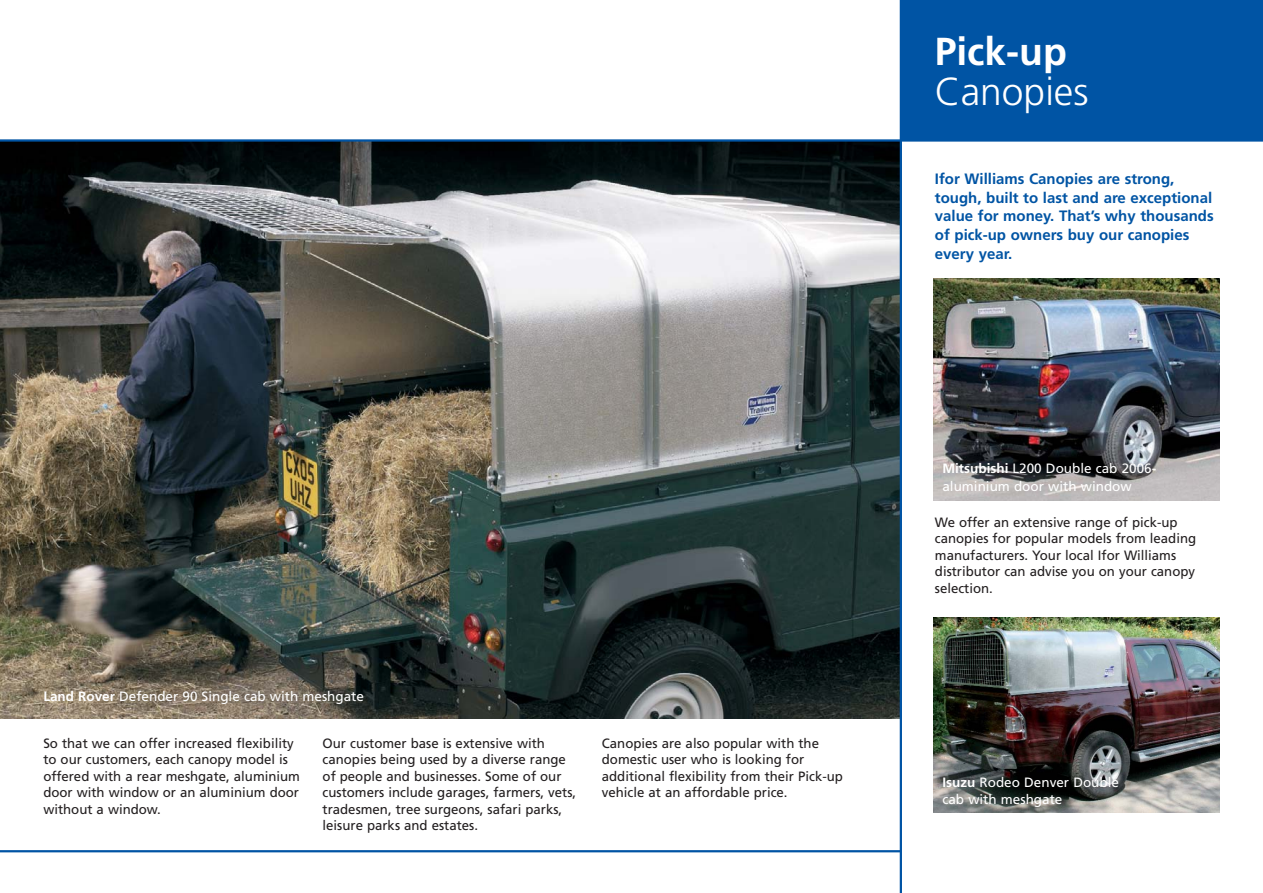
<style>
.page{position:relative;width:1263px;height:893px;background:#fff}
.page>*{position:absolute;margin:0;border:0;box-sizing:border-box;transform-origin:0 0}
.t1{font:300 39px "Frutiger";color:#fff}
.t2{font:700 39px "Frutiger";color:#fff}
.t3{font:700 15px/18.8px "Frutiger";color:#0054a4}
.t4{font:13.5px/16.5px "Frutiger";color:#231f20}
.t5{font:13.5px/17.2px "Frutiger";color:#fff}
.s1{font-weight:700}
</style>
<div class="page">
<img style="left:0;top:142px;width:900px;height:576px">
<hr style="left:0;top:850px;width:901px;height:2px;background:#0054a4">
<hr style="left:0;top:139px;width:1262px;height:3px;background:#0054a4">
<div style="left:901px;top:0;width:361px;height:141px;background:#0054a4"></div>
<img style="left:933px;top:278px;width:287px;height:223px">
<img style="left:933px;top:617px;width:287px;height:196px">
<hr style="left:900px;top:0;width:2px;height:893px;background:#0054a4">
<p class="t5" style="left:43px;top:689px;width:322px"><span class="s1">Land Rover</span> Defender 90 Single cab with meshgate</p>
<p class="t4" style="left:43px;top:736px;width:258px">So that we can offer increased flexibility to our customers, each canopy model is offered with a rear meshgate, aluminium door with window or an aluminium door without a window.</p>
<p class="t4" style="left:323px;top:736px;width:255px">Our customer base is extensive with canopies being used by a diverse range of people and businesses. Some of our customers include garages, farmers, vets, tradesmen, tree surgeons, safari parks, leisure parks and estates.</p>
<p class="t4" style="left:602px;top:736px;width:243px">Canopies are also popular with the domestic user who is looking for additional flexibility from their Pick-up vehicle at an affordable price.</p>
<h1 class="t2" style="left:935px;top:35px;width:134px">Pick-up</h1>
<h1 class="t1" style="left:935px;top:76px;width:155px">Canopies</h1>
<p class="t3" style="left:935px;top:170px;width:280px">Ifor Williams Canopies are strong, tough, built to last and are exceptional value for money. That’s why thousands of pick-up owners buy our canopies every year.</p>
<p class="t5" style="left:942px;top:461px;width:215px"><span class="s1">Mitsubishi</span> L200 Double cab 2006- aluminium door with window</p>
<p class="t4" style="left:935px;top:515px;width:263px">We offer an extensive range of pick-up canopies for popular models from leading manufacturers. Your local Ifor Williams distributor can advise you on your canopy selection.</p>
<p class="t5" style="left:942px;top:775px;width:178px"><span class="s1">Isuzu</span> Rodeo Denver Double cab with meshgate</p>
</div>
